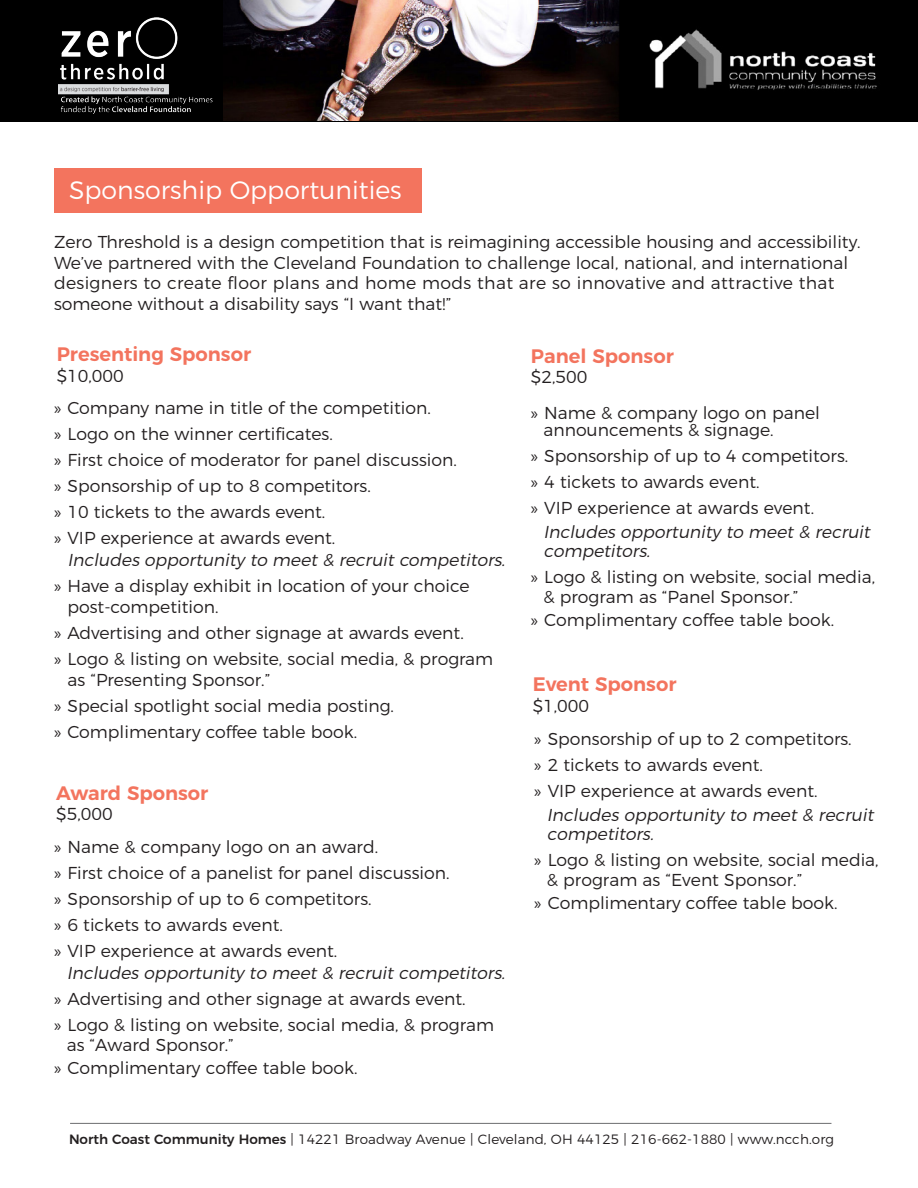
<style>
.page{position:relative;width:918px;height:1188px;background:#fff}
.page>*{position:absolute;margin:0;border:0;box-sizing:border-box;transform-origin:0 0}
.t1{font:300 25.2px "Montserrat";color:#fff}
.t2{font:600 19.5px "Montserrat";color:#f3745e}
.t3{font:300 17.25px/26.1px "Montserrat";color:#231f20}
.t4{font:italic 300 17.25px/19.2px "Montserrat";color:#231f20}
.t5{font:300 13.5px "Montserrat";letter-spacing:.01em;color:#231f20}
.s1{font-family:"Myriad Pro";font-weight:400}
.s2{font-style:italic}
.s3{font-weight:500}
</style>
<div class="page">
<div style="left:0;top:0;width:918px;height:122px;background:#000"></div>
<div style="left:54px;top:168px;width:367px;height:45px;background:#f3745e"></div>
<img style="left:224px;top:0;width:653px;height:121px">
<img style="left:59px;top:17px;width:154px;height:96px">
<hr style="left:70px;top:1123px;width:761px;height:1px;background:#6c6d70">
<p class="t1" style="left:69px;top:170px;width:334px">Sponsorship Opportunities</p>
<p class="t3" style="left:54px;top:230px;width:808px;line-height:20.7px">Zero Threshold is a design competition that is reimagining accessible housing and accessibility.<br>We’ve partnered with the Cleveland Foundation to challenge local, national, and international designers to create floor plans and home mods that are so innovative and attractive that someone without a disability says “I want that!”</p>
<p class="t2" style="left:57px;top:339px;width:196px">Presenting Sponsor</p>
<p class="t3" style="left:57px;top:361px;width:69px">$10,000</p>
<p class="t3" style="left:54px;top:393px;width:378px"><span class="s1">»</span> Company name in title of the competition.</p>
<p class="t3" style="left:54px;top:419px;width:280px"><span class="s1">»</span> Logo on the winner certificates.</p>
<p class="t3" style="left:54px;top:445px;width:404px"><span class="s1">»</span> First choice of moderator for panel discussion.</p>
<p class="t3" style="left:54px;top:471px;width:318px"><span class="s1">»</span> Sponsorship of up to 8 competitors.</p>
<p class="t3" style="left:54px;top:497px;width:273px"><span class="s1">»</span> 10 tickets to the awards event.</p>
<p class="t3" style="left:54px;top:524px;width:283px"><span class="s1">»</span> VIP experience at awards event.</p>
<p class="t4" style="left:68px;top:549px;width:443px">Includesopportunity to meet&amp; recruitcompetitors.</p>
<p class="t3" style="left:68px;top:574px;width:404px;line-height:20.7px;text-indent:-14px"><span class="s1">»</span> Have a display exhibit in location of your choice post-competition.</p>
<p class="t3" style="left:54px;top:618px;width:411px"><span class="s1">»</span> Advertising and other signage at awards event.</p>
<p class="t3" style="left:68px;top:647px;width:427px;line-height:20.7px;text-indent:-14px"><span class="s1">»</span> Logo &amp; listing on website, social media, &amp; program as “Presenting Sponsor.”</p>
<p class="t3" style="left:54px;top:691px;width:342px"><span class="s1">»</span> Special spotlight social media posting.</p>
<p class="t3" style="left:54px;top:717px;width:305px"><span class="s1">»</span> Complimentary coffee table book.</p>
<p class="t2" style="left:56px;top:777px;width:154px">Award Sponsor</p>
<p class="t3" style="left:56px;top:800px;width:58px">$5,000</p>
<p class="t3" style="left:54px;top:832px;width:397px"><span class="s1">»</span> Name &amp; company logo on an award.<br><span class="s1">»</span> First choice of a panelist for panel discussion. <span class="s1">»</span> Sponsorship of up to 6 competitors.<br><span class="s1">»</span> 6 tickets to awards event.<br><span class="s1">»</span> VIP experience at awards event.</p>
<p class="t3" style="left:54px;top:958px;width:457px;text-indent:13px"><span class="s2">Includesopportunity to meet&amp; recruitcompetitors. </span><span class="s1">»</span> Advertising and other signage at awards event.<br><span class="s1">»</span> Logo &amp; listing on website, social media, &amp; program</p>
<p class="t3" style="left:54px;top:1031px;width:305px;line-height:23.4px;text-indent:13px">as “Award Sponsor.”<br><span class="s1">»</span> Complimentary coffee table book.</p>
<p class="t2" style="left:531px;top:340px;width:144px">Panel Sponsor</p>
<p class="t3" style="left:531px;top:363px;width:58px">$2,500</p>
<p class="t3" style="left:543px;top:403px;width:278px;line-height:17px;text-indent:-13px"><span class="s1">»</span> Name &amp; company logo on panel announcements &amp; signage.</p>
<p class="t3" style="left:531px;top:442px;width:319px"><span class="s1">»</span> Sponsorship of up to 4 competitors. <span class="s1">»</span> 4 tickets to awards event.<br><span class="s1">»</span> VIP experience at awards event.</p>
<p class="t4" style="left:543px;top:521px;width:332px">Includesopportunity to meet&amp; recruit competitors.</p>
<p class="t3" style="left:543px;top:566px;width:333px;line-height:19.5px;text-indent:-13px"><span class="s1">»</span> Logo &amp; listing on website, social media, &amp; program as “Panel Sponsor.”</p>
<p class="t3" style="left:531px;top:606px;width:305px"><span class="s1">»</span> Complimentary coffee table book.</p>
<p class="t2" style="left:533px;top:668px;width:145px">Event Sponsor</p>
<p class="t3" style="left:533px;top:691px;width:58px">$1,000</p>
<p class="t3" style="left:534px;top:725px;width:319px"><span class="s1">»</span> Sponsorship of up to 2 competitors. <span class="s1">»</span> 2 tickets to awards event.<br><span class="s1">»</span> VIP experience at awards event.</p>
<p class="t4" style="left:547px;top:803px;width:332px">Includesopportunity to meet&amp; recruit competitors.</p>
<p class="t3" style="left:547px;top:849px;width:333px;line-height:19.5px;text-indent:-13px"><span class="s1">»</span> Logo &amp; listing on website, social media, &amp; program as “Event Sponsor.”</p>
<p class="t3" style="left:534px;top:888px;width:305px"><span class="s1">»</span> Complimentary coffee table book.</p>
<p class="t5" style="left:69px;top:1129px;width:767px"><span class="s3">North Coast Community Homes</span> | 14221 Broadway Avenue | Cleveland, OH 44125 | 216-662-1880 | www.ncch.org</p>
</div>
